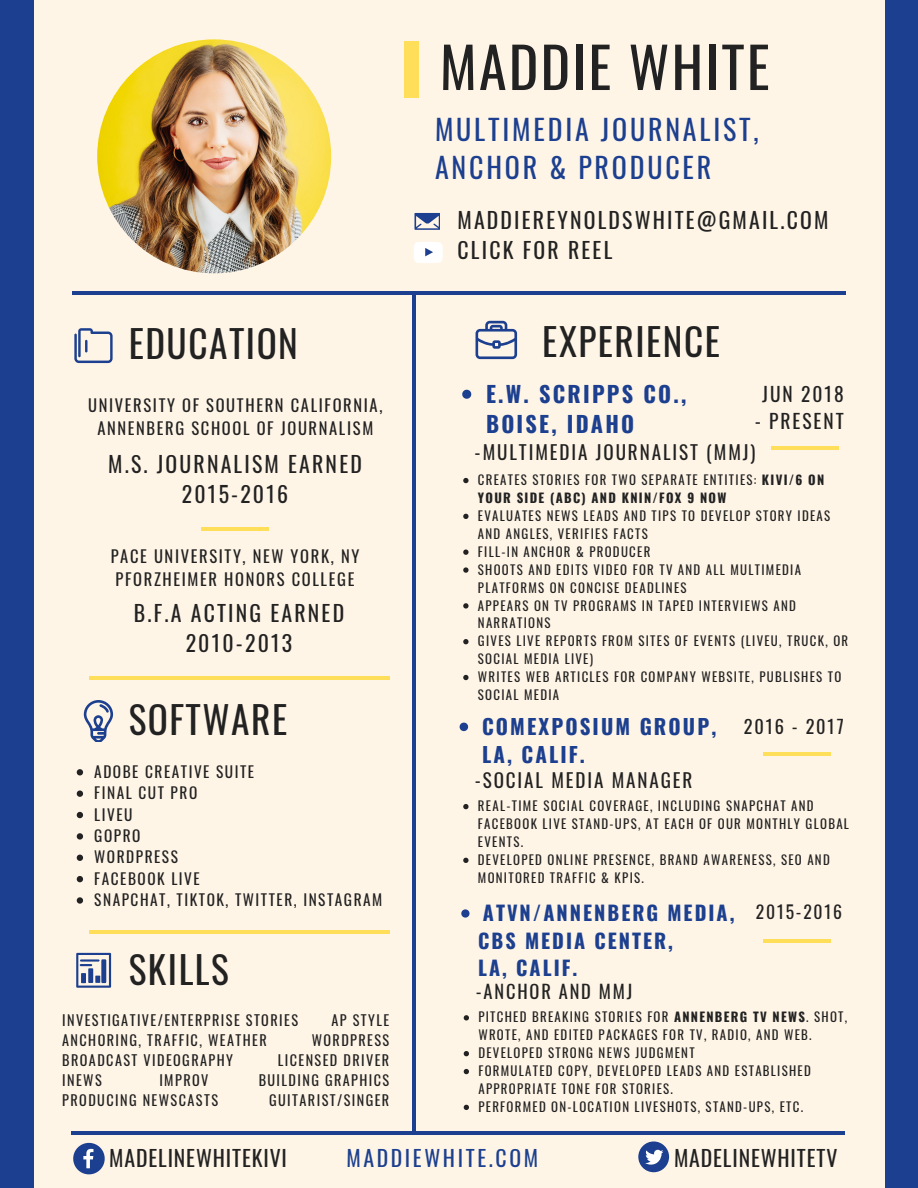
<style>
.page{position:relative;width:918px;height:1188px;background:#1c408f}
.page>*{position:absolute;margin:0;border:0;box-sizing:border-box;transform-origin:0 0}
.t1{font:55.95px "Oswald";letter-spacing:.04em;color:#222}
.t2{font:37.35px "Oswald";letter-spacing:.04em;color:#222}
.t3{font:28.05px/38.2px "Oswald";letter-spacing:.1em;color:#1c408f}
.t4{font:700 22.2px/30.2px "Oswald";letter-spacing:.1em;color:#1c408f}
.t5{font:21.75px/30.3px "Oswald";letter-spacing:.1em;color:#222;text-align:center}
.t6{font:21.75px "Oswald";letter-spacing:.04em;color:#222}
.t7{font:21.75px "Oswald";letter-spacing:.12em;color:#1c408f}
.t8{font:700 20.85px/28.3px "Oswald";letter-spacing:.1em;color:#1c408f}
.t9{font:700 20.1px/27.3px "Oswald";letter-spacing:.1em;color:#1c408f}
.t10{font:19.5px "Oswald";letter-spacing:.1em;color:#222}
.t11{font:19.05px "Oswald";letter-spacing:.1em;color:#222}
.t12{font:18.45px "Oswald";letter-spacing:.1em;color:#222}
.t13{font:18.3px "Oswald";letter-spacing:.1em;color:#222}
.t14{font:17.7px "Oswald";letter-spacing:.1em;color:#222}
.t15{font:16.5px/23.1px "Oswald";letter-spacing:.1em;color:#222;text-align:center}
.t16{font:15.3px/21.3px "Oswald";letter-spacing:.1em;color:#222}
.t17{font:14.25px/19.8px "Oswald";letter-spacing:.1em;color:#222}
.t18{font:12.9px/17.9px "Oswald";letter-spacing:.1em;color:#222}
.s1{font-weight:700}
</style>
<div class="page">
<div style="left:34px;top:0;width:850px;height:1188px;background:#fff5e7"></div>
<svg style="left:74px;top:328px;width:39px;height:35px"></svg>
<svg style="left:76px;top:953px;width:35px;height:35px"></svg>
<div style="left:101px;top:959px;width:5px;height:24px;background:#1c408f"></div>
<hr style="left:80px;top:959px;width:20px;height:3px;background:#1c408f">
<svg style="left:476px;top:321px;width:41px;height:38px"></svg>
<svg style="left:415px;top:213px;width:25px;height:17px"></svg>
<svg style="left:73px;top:1143px;width:32px;height:31px"></svg>
<div style="left:638px;top:1141px;width:31px;height:31px;background:#1c408f;border-radius:50%"></div>
<svg style="left:645px;top:1150px;width:18px;height:15px"></svg>
<svg style="left:77px;top:769px;width:6px;height:6px"></svg>
<svg style="left:77px;top:791px;width:6px;height:6px"></svg>
<svg style="left:77px;top:812px;width:6px;height:6px"></svg>
<svg style="left:77px;top:833px;width:6px;height:7px"></svg>
<svg style="left:77px;top:855px;width:6px;height:6px"></svg>
<svg style="left:77px;top:876px;width:6px;height:6px"></svg>
<svg style="left:77px;top:897px;width:6px;height:7px"></svg>
<svg style="left:463px;top:478px;width:6px;height:5px"></svg>
<svg style="left:463px;top:514px;width:6px;height:5px"></svg>
<svg style="left:463px;top:550px;width:6px;height:5px"></svg>
<svg style="left:463px;top:567px;width:6px;height:6px"></svg>
<svg style="left:463px;top:603px;width:6px;height:6px"></svg>
<svg style="left:463px;top:639px;width:6px;height:5px"></svg>
<svg style="left:463px;top:675px;width:6px;height:5px"></svg>
<svg style="left:463px;top:804px;width:6px;height:5px"></svg>
<svg style="left:463px;top:858px;width:6px;height:5px"></svg>
<svg style="left:464px;top:1015px;width:5px;height:6px"></svg>
<svg style="left:464px;top:1051px;width:5px;height:5px"></svg>
<svg style="left:464px;top:1069px;width:5px;height:5px"></svg>
<svg style="left:464px;top:1105px;width:5px;height:5px"></svg>
<svg style="left:84px;top:700px;width:29px;height:42px"></svg>
<svg style="left:462px;top:390px;width:9px;height:9px"></svg>
<svg style="left:460px;top:723px;width:8px;height:8px"></svg>
<svg style="left:461px;top:909px;width:8px;height:9px"></svg>
<img style="left:97px;top:39px;width:234px;height:234px;border-radius:50%">
<div style="left:404px;top:42px;width:15px;height:56px;background:#ffde59"></div>
<hr style="left:72px;top:292px;width:774px;height:3px;background:#1c408f">
<hr style="left:71px;top:1131px;width:774px;height:4px;background:#1c408f">
<hr style="left:412px;top:293px;width:3px;height:841px;background:#1c408f">
<hr style="left:201px;top:528px;width:68px;height:3px;background:#ffde59">
<hr style="left:89px;top:676px;width:300px;height:3px;background:#ffde59">
<hr style="left:89px;top:930px;width:300px;height:4px;background:#ffde59">
<hr style="left:771px;top:447px;width:68px;height:3px;background:#ffde59">
<hr style="left:763px;top:753px;width:68px;height:3px;background:#ffde59">
<hr style="left:763px;top:939px;width:68px;height:4px;background:#ffde59">
<svg style="left:414px;top:242px;width:29px;height:21px"></svg>
<h1 class="t1" style="left:440px;top:23px;width:331px">MADDIE WHITE</h1>
<h3 class="t3" style="left:435px;top:109px;width:325px">MULTIMEDIA JOURNALIST,<br>ANCHOR &amp; PRODUCER</h3>
<h2 class="t2" style="left:129px;top:315px;width:171px">EDUCATION</h2>
<p class="t15" style="left:88px;top:393px;width:296px">UNIVERSITY OF SOUTHERN CALIFORNIA,<br>ANNENBERG SCHOOL OF JOURNALISM</p>
<h3 class="t5" style="left:108px;top:448px;width:255px">M.S. JOURNALISM EARNED<br>2015-2016</h3>
<p class="t15" style="left:111px;top:544px;width:250px;text-align:left">PACE UNIVERSITY, NEW YORK, NY<br>PFORZHEIMER HONORS COLLEGE</p>
<h3 class="t5" style="left:134px;top:597px;width:212px">B.F.A ACTING EARNED<br>2010-2013</h3>
<h2 class="t2" style="left:129px;top:690px;width:160px">SOFTWARE</h2>
<p class="t16" style="left:94px;top:760px;width:290px">ADOBE CREATIVE SUITE<br>FINAL CUT PRO<br>LIVEU<br>GOPRO<br>WORDPRESS<br>FACEBOOK LIVE<br>SNAPCHAT, TIKTOK, TWITTER, INSTAGRAM</p>
<h2 class="t2" style="left:129px;top:940px;width:102px">SKILLS</h2>
<p class="t17" style="left:259px;top:1010px;width:132px;text-align:right">AP STYLE<br>WORDPRESS<br>LICENSED DRIVER<br>BUILDING GRAPHICS<br>GUITARIST/SINGER</p>
<p class="t17" style="left:62px;top:1010px;width:237px">INVESTIGATIVE/ENTERPRISE STORIES<br>ANCHORING, TRAFFIC, WEATHER<br>BROADCAST VIDEOGRAPHY<br>INEWS</p>
<p class="t17" style="left:62px;top:1070px;width:157px;text-indent:97px">IMPROV<br>PRODUCING NEWSCASTS</p>
<h3 class="t5" style="left:458px;top:204px;width:372px;text-align:left">MADDIEREYNOLDSWHITE@GMAIL.COM<br>CLICK FOR REEL</h3>
<h2 class="t2" style="left:542px;top:312px;width:179px">EXPERIENCE</h2>
<h3 class="t4" style="left:486px;top:378px;width:202px">E.W. SCRIPPS CO.,<br>BOISE, IDAHO</h3>
<h3 class="t10" style="left:762px;top:379px;width:83px">JUN 2018</h3>
<h3 class="t10" style="left:755px;top:406px;width:91px">- PRESENT</h3>
<h3 class="t11" style="left:475px;top:438px;width:282px">-MULTIMEDIA JOURNALIST (MMJ)</h3>
<p class="t18" style="left:478px;top:470px;width:348px">CREATES STORIES FOR TWO SEPARATE ENTITIES: <span class="s1">KIVI/6 ON<br>YOUR SIDE (ABC) AND KNIN/FOX 9 NOW</span></p>
<p class="t18" style="left:478px;top:506px;width:372px">EVALUATES NEWS LEADS AND TIPS TO DEVELOP STORY IDEAS AND ANGLES, VERIFIES FACTS<br>FILL-IN ANCHOR &amp; PRODUCER<br>SHOOTS AND EDITS VIDEO FOR TV AND ALL MULTIMEDIA PLATFORMS ON CONCISE DEADLINES<br>APPEARS ON TV PROGRAMS IN TAPED INTERVIEWS AND NARRATIONS<br>GIVES LIVE REPORTS FROM SITES OF EVENTS (LIVEU, TRUCK, OR SOCIAL MEDIA LIVE)<br>WRITES WEB ARTICLES FOR COMPANY WEBSITE, PUBLISHES TO SOCIAL MEDIA</p>
<h3 class="t8" style="left:482px;top:711px;width:236px">COMEXPOSIUM GROUP,<br>LA, CALIF.</h3>
<h3 class="t13" style="left:744px;top:712px;width:101px">2016 - 2017</h3>
<h3 class="t11" style="left:475px;top:765px;width:219px">-SOCIAL MEDIA MANAGER</h3>
<p class="t18" style="left:478px;top:797px;width:373px">REAL-TIME SOCIAL COVERAGE, INCLUDING SNAPCHAT AND FACEBOOK LIVE STAND-UPS, AT EACH OF OUR MONTHLY GLOBAL EVENTS.<br>DEVELOPED ONLINE PRESENCE, BRAND AWARENESS, SEO AND MONITORED TRAFFIC &amp; KPIS.</p>
<h3 class="t9" style="left:478px;top:899px;width:258px">ATVN/ANNENBERG MEDIA,<br>CBS MEDIA CENTER,<br>LA, CALIF.</h3>
<h3 class="t14" style="left:756px;top:898px;width:88px">2015-2016</h3>
<h3 class="t12" style="left:476px;top:977px;width:158px">-ANCHOR AND MMJ</h3>
<p class="t18" style="left:478px;top:1008px;width:370px">PITCHED BREAKING STORIES FOR <span class="s1">ANNENBERG TV NEWS</span>. SHOT, WROTE, AND EDITED PACKAGES FOR TV, RADIO, AND WEB.<br>DEVELOPED STRONG NEWS JUDGMENT<br>FORMULATED COPY, DEVELOPED LEADS AND ESTABLISHED APPROPRIATE TONE FOR STORIES.<br>PERFORMED ON-LOCATION LIVESHOTS, STAND-UPS, ETC.</p>
<h3 class="t6" style="left:109px;top:1141px;width:179px">MADELINEWHITEKIVI</h3>
<h3 class="t7" style="left:346px;top:1141px;width:193px">MADDIEWHITE.COM</h3>
<h3 class="t6" style="left:674px;top:1141px;width:165px">MADELINEWHITETV</h3>
</div>
